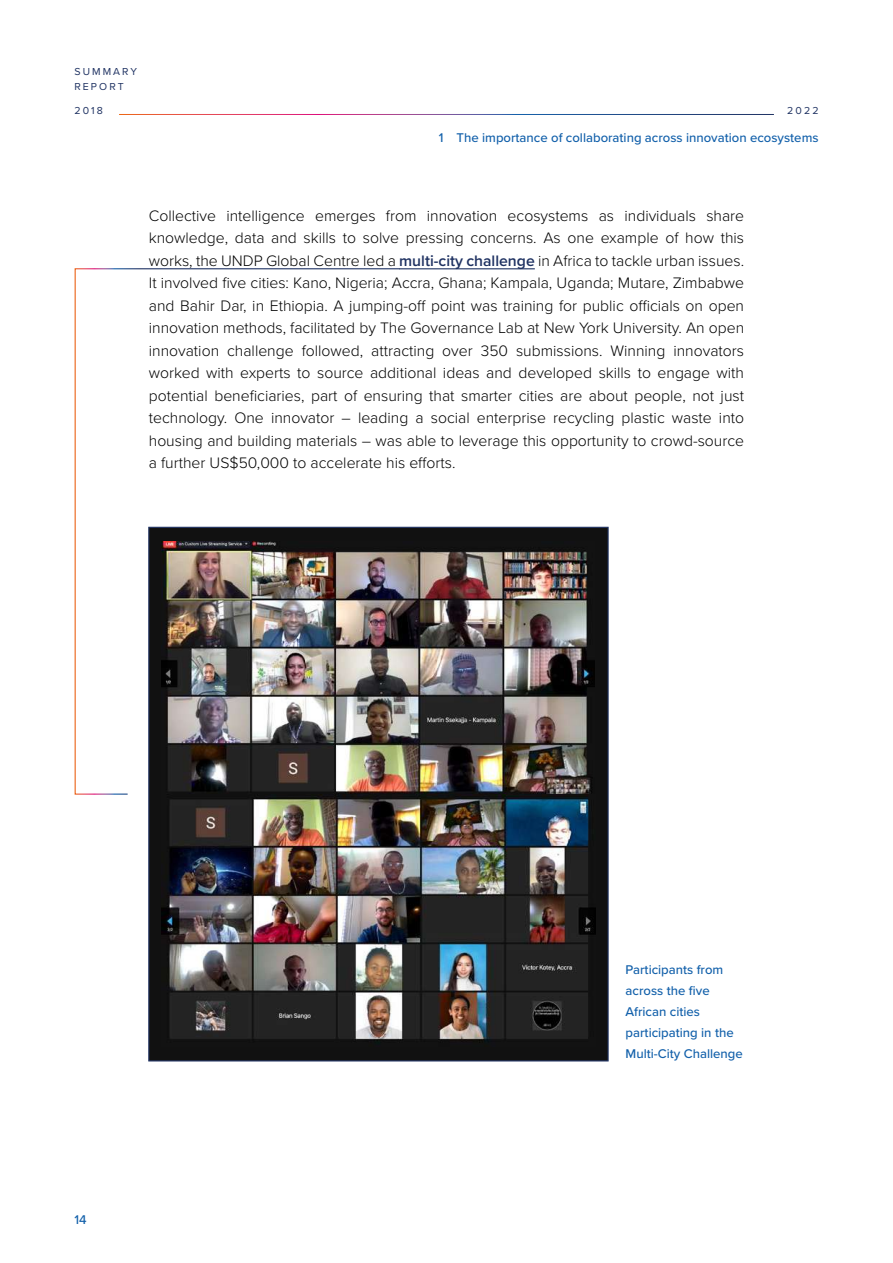
<style>
.page{position:relative;width:893px;height:1263px;background:#fff}
.page>*{position:absolute;margin:0;border:0;box-sizing:border-box;transform-origin:0 0}
.t1{font:300 15.75px/22.5px "Proxima Nova";color:#000;text-align:justify}
.t2{font:500 13.2px/21px "Proxima Nova";color:#1260aa}
.t3{font:10.5px/15.8px "Proxima Nova";letter-spacing:.2em;color:#1f3262}
.s1{font-weight:600;color:#1f3262}
</style>
<div class="page">
<div style="left:148px;top:527px;width:461px;height:534px;background:#111;border:1px solid #1f3262"></div>
<img style="left:161px;top:551px;width:435px;height:490px">
<hr style="left:399px;top:268px;width:136px;height:1px;background:#1f3262">
<img style="left:74px;top:268px;width:327px;height:527px">
<p class="t3" style="left:74px;top:63px;width:64px">SUMMARY<br>REPORT</p>
<p class="t3" style="left:74px;top:102px;width:30px">2018</p>
<p class="t3" style="left:787px;top:102px;width:33px">2022</p>
<p class="t2" style="left:439px;top:127px;width:381px">1 The importance of collaborating across innovation ecosystems</p>
<p class="t1" style="left:149px;top:203px;width:597px">Collective intelligence emerges from innovation ecosystems as individuals share knowledge, data and skills to solve pressing concerns. As one example of how this works, the UNDP Global Centre led a <span class="s1">multi-city challenge</span> in Africa to tackle urban issues.<br>It involved five cities: Kano, Nigeria; Accra, Ghana; Kampala, Uganda; Mutare, Zimbabwe and Bahir Dar, in Ethiopia. A jumping-off point was training for public officials on open innovation methods, facilitated by The Governance Lab at New York University. An open innovation challenge followed, attracting over 350 submissions. Winning innovators worked with experts to source additional ideas and developed skills to engage with potential beneficiaries, part of ensuring that smarter cities are about people, not just technology. One innovator – leading a social enterprise recycling plastic waste into housing and building materials – was able to leverage this opportunity to crowd-source a further US$50,000 to accelerate his efforts.</p>
<p class="t2" style="left:74px;top:1208px;width:14px">14</p>
<p class="t2" style="left:626px;top:958px;width:119px">Participants from across the five<br>African cities participating in the<br>Multi-City Challenge</p>
</div>
